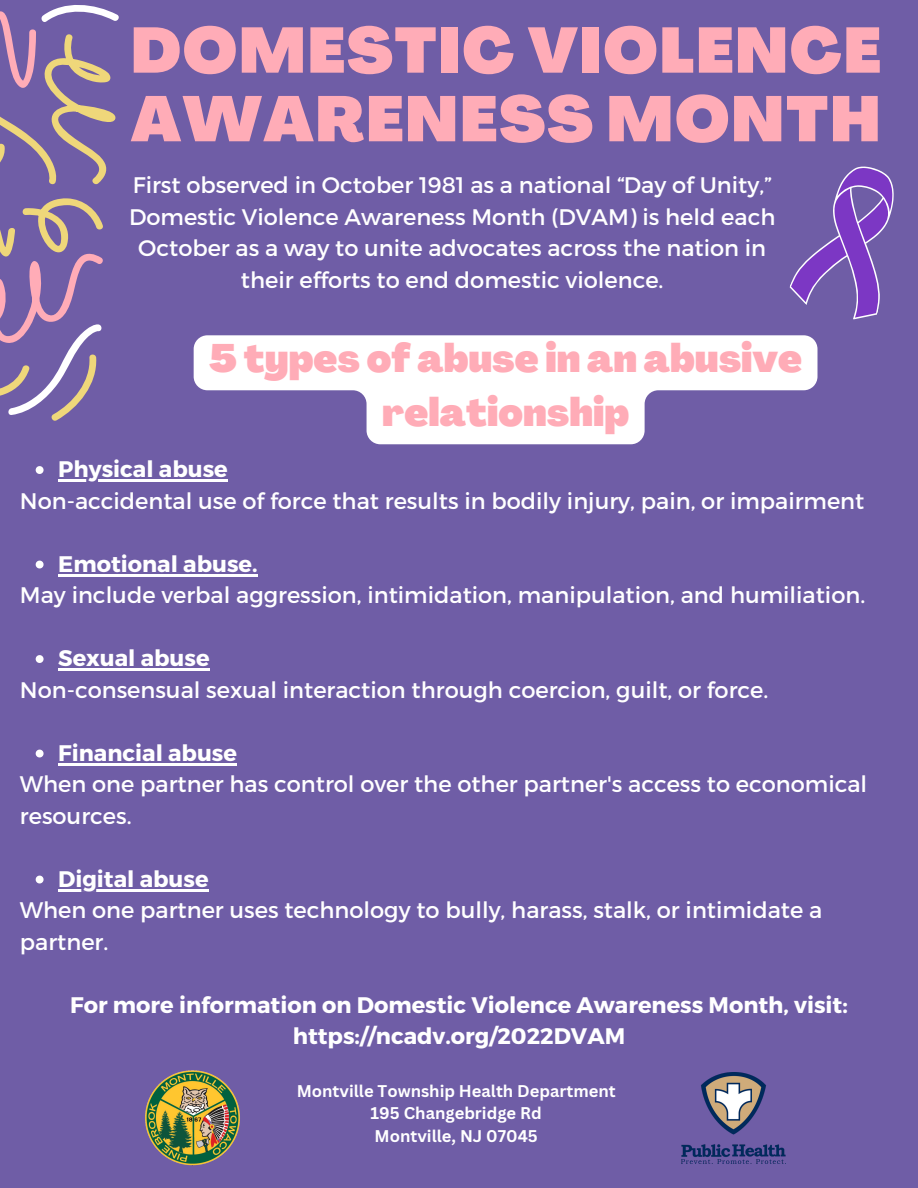
<style>
.page{position:relative;width:918px;height:1188px;background:#6f5da6}
.page>*{position:absolute;margin:0;border:0;box-sizing:border-box;transform-origin:0 0}
.t1{font:900 63px/68.7px "Agrandir";letter-spacing:.02em;color:#ffacb7}
.t2{font:900 39px/54px "Agrandir";color:#ffacb7;text-align:center}
.t3{font:22.5px/31.5px "Montserrat";color:#fff}
.t4{font:700 22.5px/31.5px "Montserrat";color:#fff;text-align:center}
.t5{font:700 16.5px/22.5px "Canva Sans";color:#fff;text-align:center}
</style>
<div class="page">
<svg style="left:0;top:5px;width:119px;height:416px"></svg>
<img style="left:681px;top:1072px;width:105px;height:92px">
<svg style="left:36px;top:466px;width:8px;height:8px"></svg>
<hr style="left:58px;top:480px;width:170px;height:2px;background:#fff">
<svg style="left:36px;top:561px;width:8px;height:7px"></svg>
<hr style="left:58px;top:574px;width:200px;height:2px;background:#fff">
<svg style="left:36px;top:655px;width:8px;height:8px"></svg>
<hr style="left:58px;top:669px;width:152px;height:2px;background:#fff">
<svg style="left:36px;top:750px;width:8px;height:7px"></svg>
<hr style="left:58px;top:763px;width:179px;height:2px;background:#fff">
<svg style="left:36px;top:876px;width:8px;height:7px"></svg>
<hr style="left:58px;top:889px;width:151px;height:2px;background:#fff">
<svg style="left:789px;top:166px;width:105px;height:154px"></svg>
<svg style="left:194px;top:335px;width:624px;height:109px;fill:#fff"></svg>
<img style="left:145px;top:1070px;width:95px;height:96px">
<h1 class="t1" style="left:131px;top:23px;width:752px">DOMESTIC VIOLENCE<br>AWARENESS MONTH</h1>
<p class="t3" style="left:129px;top:168px;width:648px;text-align:center">First observed in October 1981 as a national “Day of Unity,” Domestic Violence Awareness Month (DVAM) is held each October as a way to unite advocates across the nation in their efforts to end domestic violence.</p>
<h2 class="t2" style="left:209px;top:336px;width:594px">5 types of abuse in an abusive relationship</h2>
<p class="t4" style="left:58px;top:452px;width:171px">Physical abuse</p>
<p class="t3" style="left:20px;top:484px;width:846px">Non-accidental use of force that results in bodily injury, pain, or impairment</p>
<p class="t4" style="left:58px;top:547px;width:201px">Emotional abuse.</p>
<p class="t3" style="left:20px;top:578px;width:847px">May include verbal aggression, intimidation, manipulation, and humiliation.</p>
<p class="t4" style="left:58px;top:641px;width:153px">Sexual abuse</p>
<p class="t3" style="left:20px;top:673px;width:750px">Non-consensual sexual interaction through coercion, guilt, or force.</p>
<p class="t4" style="left:58px;top:736px;width:180px">Financial abuse</p>
<p class="t3" style="left:20px;top:767px;width:849px">When one partner has control over the other partner's access to economical resources.</p>
<p class="t4" style="left:58px;top:862px;width:152px">Digital abuse</p>
<p class="t3" style="left:20px;top:893px;width:804px">When one partner uses technology to bully, harass, stalk, or intimidate a partner.</p>
<p class="t4" style="left:70px;top:988px;width:779px">For more information on Domestic Violence Awareness Month, visit: https://ncadv.org/2022DVAM</p>
<p class="t5" style="left:297px;top:1079px;width:320px">Montville Township Health Department<br>195 Changebridge Rd<br>Montville, NJ 07045</p>
</div>
